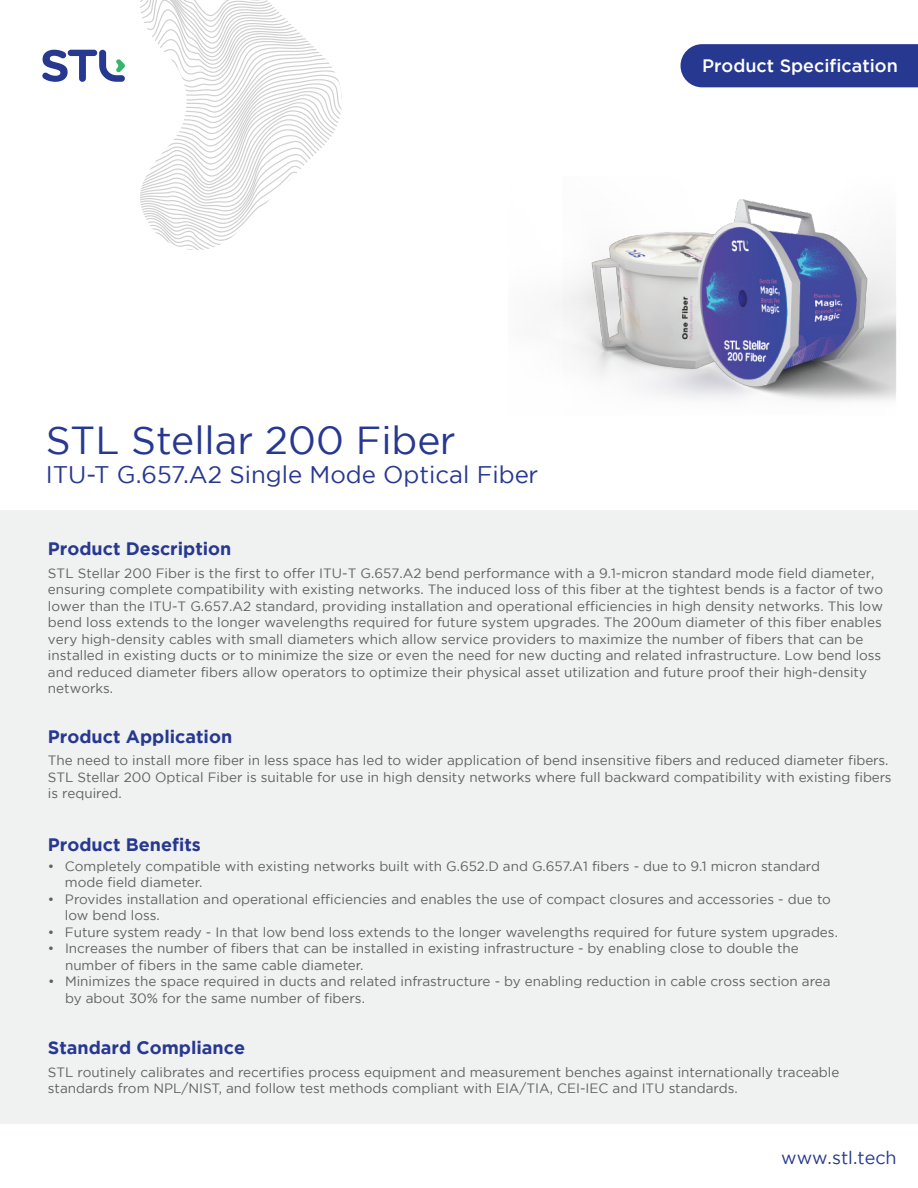
<style>
.page{position:relative;width:918px;height:1188px;background:#fff}
.page>*{position:absolute;margin:0;border:0;box-sizing:border-box;transform-origin:0 0}
.t1{font:39px "Gotham";color:#273891}
.t2{font:24px "Gotham";color:#273891}
.t3{font:700 18px "Gotham";color:#273891}
.t4{font:500 18px "Gotham";color:#fff}
.t5{font:18px "Gotham";color:#263a8f}
.t6{font:13.5px/16.5px "Gotham";color:#606160}
</style>
<div class="page">
<svg style="left:140px;top:0;width:202px;height:250px"></svg>
<div style="left:681px;top:44px;width:237px;height:43px;background:#273891"></div>
<svg style="left:42px;top:50px;width:83px;height:32px"></svg>
<img style="left:560px;top:199px;width:337px;height:202px">
<div style="left:0;top:511px;width:918px;height:613px;background:#f0f1f1"></div>
<h1 class="t1" style="left:46px;top:419px;width:411px">STL Stellar 200 Fiber</h1>
<h2 class="t2" style="left:46px;top:461px;width:494px">ITU-T G.657.A2 Single Mode Optical Fiber</h2>
<h3 class="t3" style="left:48px;top:538px;width:185px">Product Description</h3>
<h3 class="t4" style="left:702px;top:55px;width:197px">Product Specification</h3>
<p class="t6" style="left:48px;top:564px;width:837px">STL Stellar 200 Fiber is the first to offer ITU-T G.657.A2 bend performance with a 9.1-micron standard mode field diameter, ensuring complete compatibility with existing networks. The induced loss of this fiber at the tightest bends is a factor of two lower than the ITU-T G.657.A2 standard, providing installation and operational efficiencies in high density networks. This low bend loss extends to the longer wavelengths required for future system upgrades. The 200um diameter of this fiber enables very high-density cables with small diameters which allow service providers to maximize the number of fibers that can be installed in existing ducts or to minimize the size or even the need for new ducting and related infrastructure. Low bend loss and reduced diameter fibers allow operators to optimize their physical asset utilization and future proof their high-density networks.</p>
<h3 class="t3" style="left:48px;top:726px;width:186px">Product Application</h3>
<p class="t6" style="left:48px;top:752px;width:845px">The need to install more fiber in less space has led to wider application of bend insensitive fibers and reduced diameter fibers.<br>STL Stellar 200 Optical Fiber is suitable for use in high density networks where full backward compatibility with existing fibers is required.</p>
<h3 class="t3" style="left:48px;top:834px;width:155px">Product Benefits</h3>
<p class="t6" style="left:65px;top:857px;width:757px;text-indent:-17px">• Completely compatible with existing networks built with G.652.D and G.657.A1 fibers - due to 9.1 micron standard mode field diameter.</p>
<p class="t6" style="left:65px;top:890px;width:768px;text-indent:-17px">• Provides installation and operational efficiencies and enables the use of compact closures and accessories - due to low bend loss.</p>
<p class="t6" style="left:48px;top:923px;width:792px">• Future system ready - In that low bend loss extends to the longer wavelengths required for future system upgrades.</p>
<p class="t6" style="left:65px;top:940px;width:735px;text-indent:-17px">• Increases the number of fibers that can be installed in existing infrastructure - by enabling close to double the number of fibers in the same cable diameter.</p>
<p class="t6" style="left:65px;top:973px;width:767px;text-indent:-17px">• Minimizes the space required in ducts and related infrastructure - by enabling reduction in cable cross section area by about 30% for the same number of fibers.</p>
<h3 class="t3" style="left:48px;top:1037px;width:199px">Standard Compliance</h3>
<p class="t6" style="left:48px;top:1063px;width:793px">STL routinely calibrates and recertifies process equipment and measurement benches against internationally traceable standards from NPL/NIST, and follow test methods compliant with EIA/TIA, CEI-IEC and ITU standards.</p>
<h3 class="t5" style="left:781px;top:1147px;width:117px">www.stl.tech</h3>
</div>
